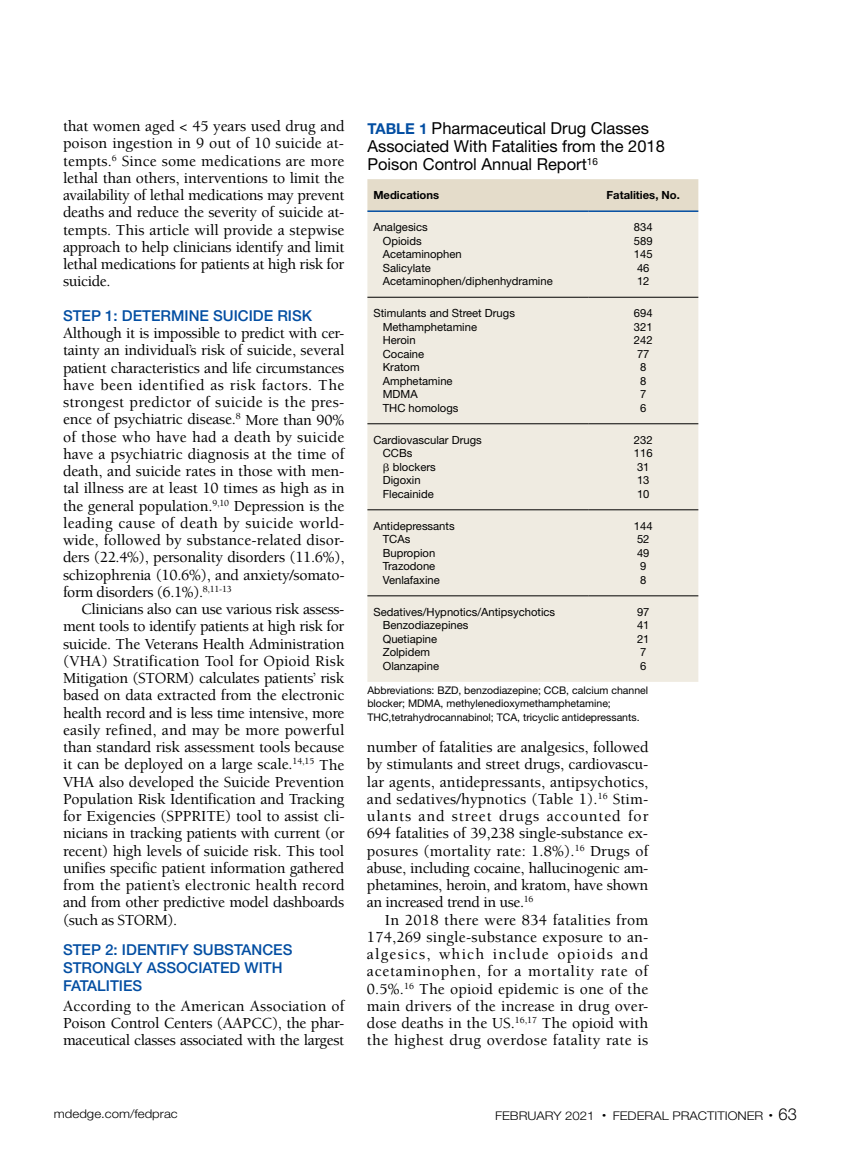
<style>
.page{position:relative;width:851px;height:1161px;background:#fff}
.page>*{position:absolute;margin:0;border:0;box-sizing:border-box;transform-origin:0 0}
.t1{font:16.5px/18px "Helvetica Neue LT Std";color:#000}
.t2{font:500 15.75px/17.2px "Berkeley Std";letter-spacing:-.025em;color:#000;text-align:justify}
.t3{font:500 15px/18px "Helvetica Neue LT Std";color:#034ea2}
.t4{font:300 12px "Helvetica Neue LT Std";color:#000;scale:1.1 1}
.t5{font:11.25px/13.5px "Helvetica Neue LT Std";color:#000}
.t6{font:700 11.25px "Helvetica Neue LT Std";color:#000}
.t7{font:10.5px/13.5px "Helvetica Neue LT Std";color:#000}
.s1{font-weight:700;font-size:15px;color:#034ea2}
.s2{font-size:16.5px}
</style>
<div class="page">
<div style="left:367px;top:179px;width:331px;height:31px;background:#e4dcca"></div>
<div style="left:367px;top:212px;width:331px;height:470px;background:#efebe1"></div>
<hr style="left:367px;top:297px;width:221px;height:1px;background:#000">
<hr style="left:588px;top:297px;width:110px;height:1px;background:#000">
<hr style="left:367px;top:424px;width:221px;height:1px;background:#000">
<hr style="left:588px;top:424px;width:110px;height:1px;background:#000">
<hr style="left:367px;top:510px;width:221px;height:1px;background:#000">
<hr style="left:588px;top:510px;width:110px;height:1px;background:#000">
<hr style="left:367px;top:596px;width:221px;height:1px;background:#000">
<hr style="left:588px;top:596px;width:110px;height:1px;background:#000">
<hr style="left:367px;top:210px;width:221px;height:2px;background:#034ea2">
<hr style="left:588px;top:210px;width:110px;height:2px;background:#034ea2">
<svg style="left:383px;top:463px;width:6px;height:10px"></svg>
<p class="t2" style="left:63px;top:118px;width:283px">that women aged &lt; 45 years used drug and poison ingestion in 9 out of 10 suicide at&shy;tempts.<sup>6</sup> Since some medications are more lethal than others, interventions to limit the availability of lethal medications may prevent deaths and reduce the severity of suicide at&shy;tempts. This article will provide a stepwise approach to help clinicians identify and limit lethal medications for patients at high risk for suicide.</p>
<p class="t3" style="left:63px;top:307px;width:250px">STEP 1: DETERMINE SUICIDE RISK</p>
<p class="t2" style="left:63px;top:325px;width:283px">Although it is impossible to predict with cer&shy;tainty an individual’s risk of suicide, several patient characteristics and life circumstances have been identified as risk factors. The strongest predictor of suicide is the pres&shy;ence of psychiatric disease.<sup>8</sup> More than 90% of those who have had a death by suicide have a psychiatric diagnosis at the time of death, and suicide rates in those with men&shy;tal illness are at least 10 times as high as in the general population.<sup>9,10</sup> Depression is the leading cause of death by suicide world&shy;wide, followed by substance-related disor&shy;ders (22.4%), personality disorders (11.6%), schizophrenia (10.6%), and anxiety/somato&shy;form disorders (6.1%).<sup>8,11-13</sup></p>
<p class="t2" style="left:63px;top:601px;width:283px;text-indent:18px">Clinicians also can use various risk assess&shy;ment tools to identify patients at high risk for suicide. The Veterans Health Administration (VHA) Stratification Tool for Opioid Risk Mitigation (STORM) calculates patients’ risk based on data extracted from the electronic health record and is less time intensive, more easily refined, and may be more powerful than standard risk assessment tools because it can be deployed on a large scale.<sup>14,15</sup> The VHA also developed the Suicide Prevention Population Risk Identification and Tracking for Exigencies (SPPRITE) tool to assist cli&shy;nicians in tracking patients with current (or recent) high levels of suicide risk. This tool unifies specific patient information gathered from the patient’s electronic health record and from other predictive model dashboards (such as STORM).</p>
<p class="t3" style="left:63px;top:940px;width:231px">STEP 2: IDENTIFY SUBSTANCES<br>STRONGLY ASSOCIATED WITH<br>FATALITIES</p>
<p class="t2" style="left:63px;top:998px;width:283px">According to the American Association of Poison Control Centers (AAPCC), the phar&shy;maceutical classes associated with the largest</p>
<p class="t1" style="left:367px;top:119px;width:299px"><span class="s1">TABLE 1</span> Pharmaceutical Drug Classes<br>Associated With Fatalities from the 2018<br>Poison Control Annual Report<sup>16</sup></p>
<p class="t6" style="left:373px;top:188px;width:67px">Medications</p>
<p class="t6" style="left:606px;top:188px;width:75px">Fatalities, No.</p>
<p class="t5" style="left:383px;top:220px;width:171px;text-indent:-9px">Analgesics<br>Opioids<br>Acetaminophen<br>Salicylate<br>Acetaminophen/diphenhydramine</p>
<p class="t5" style="left:634px;top:220px;width:20px">834<br>589<br>145<br>46<br>12</p>
<p class="t5" style="left:383px;top:306px;width:134px;text-indent:-9px">Stimulants and Street Drugs<br>Methamphetamine<br>Heroin<br>Cocaine<br>Kratom<br>Amphetamine<br>MDMA<br>THC homologs</p>
<p class="t5" style="left:634px;top:306px;width:20px;text-align:center">694<br>321<br>242<br>77<br>8<br>8<br>7<br>6</p>
<p class="t5" style="left:373px;top:433px;width:110px">Cardiovascular Drugs</p>
<p class="t5" style="left:383px;top:446px;width:31px">CCBs</p>
<p class="t5" style="left:393px;top:460px;width:44px">blockers</p>
<p class="t5" style="left:383px;top:473px;width:39px">Digoxin</p>
<p class="t5" style="left:383px;top:487px;width:53px">Flecainide</p>
<p class="t5" style="left:634px;top:433px;width:20px">232<br>116<br>31<br>13<br>10</p>
<p class="t5" style="left:383px;top:519px;width:73px;text-indent:-9px">Antidepressants<br>TCAs<br>Bupropion<br>Trazodone<br>Venlafaxine</p>
<p class="t5" style="left:634px;top:519px;width:20px">144<br>52<br>49<br>9<br>8</p>
<p class="t5" style="left:383px;top:605px;width:174px;text-indent:-9px">Sedatives/Hypnotics/Antipsychotics<br>Benzodiazepines<br>Quetiapine<br>Zolpidem<br>Olanzapine</p>
<p class="t5" style="left:637px;top:605px;width:14px">97<br>41<br>21<br>7<br>6</p>
<p class="t7" style="left:367px;top:683px;width:282px">Abbreviations: BZD, benzodiazepine; CCB, calcium channel blocker; MDMA, methylenedioxymethamphetamine;<br>THC,tetrahydrocannabinol; TCA, tricyclic antidepressants.</p>
<p class="t2" style="left:367px;top:739px;width:283px">number of fatalities are analgesics, followed by stimulants and street drugs, cardiovascu&shy;lar agents, antidepressants, antipsychotics, and sedatives/hypnotics (Table 1).<sup>16</sup> Stim&shy;ulants and street drugs accounted for 694 fatalities of 39,238 single-substance ex&shy;posures (mortality rate: 1.8%).<sup>16</sup> Drugs of abuse, including cocaine, hallucinogenic am&shy;phetamines, heroin, and kratom, have shown an increased trend in use.<sup>16</sup></p>
<p class="t2" style="left:367px;top:911px;width:283px;text-indent:18px">In 2018 there were 834 fatalities from 174,269 single-substance exposure to an&shy;algesics, which include opioids and acetaminophen, for a mortality rate of 0.5%.<sup>16</sup> The opioid epidemic is one of the main drivers of the increase in drug over&shy;dose deaths in the US.<sup>16,17</sup> The opioid with the highest drug overdose fatality rate is</p>
<p class="t4" style="left:54px;top:1107px;width:114px">mdedge.com/fedprac</p>
<p class="t4" style="left:495px;top:1109px;width:276px">FEBRUARY 2021 <sup>•</sup> FEDERAL PRACTITIONER <sup>•</sup> <span class="s2">63</span></p>
</div>
